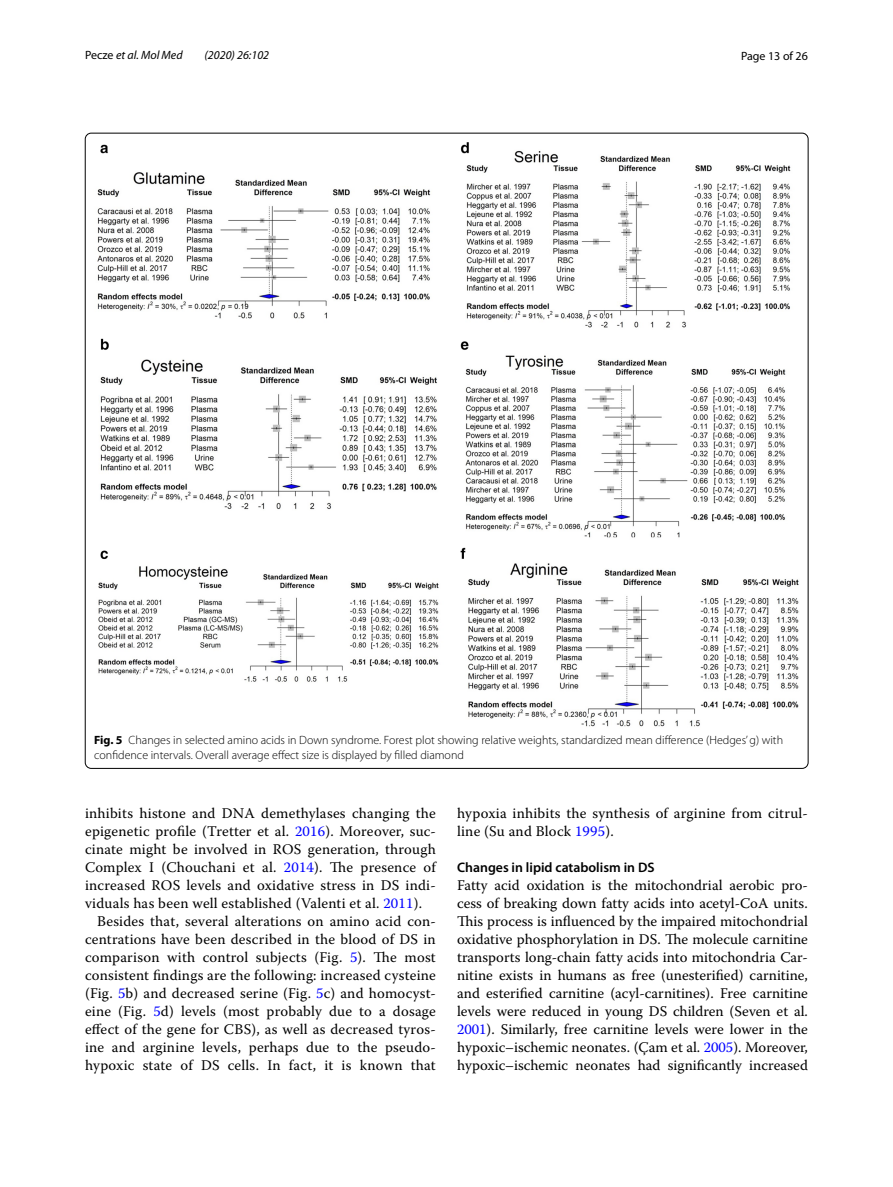
<style>
.page{position:relative;width:893px;height:1187px;background:#fff}
.page>*{position:absolute;margin:0;border:0;box-sizing:border-box;transform-origin:0 0}
.t1{font:14.7px/18px "Warnock Pro";letter-spacing:.015em;color:#000}
.t2{font:600 13.8px "Myriad Pro";color:#000}
.t3{font:300 12px/15px "Myriad Pro";color:#000}
.t4{font:italic 12px "Myriad Pro";color:#000}
.t5{font:12px "Myriad Pro";color:#000}
.s1{font-style:normal}
.s2{font-weight:700}
.s3{color:#00f}
</style>
<div class="page">
<img style="left:97px;top:142px;width:702px;height:585px">
<p class="t4" style="left:85px;top:48px;width:99px"><span class="s1">Pecze</span> et al. Mol Med</p>
<p class="t4" style="left:205px;top:48px;width:66px">(2020) 26:102</p>
<p class="t5" style="left:741px;top:48px;width:68px">Page 13 of 26</p>
<p class="t3" style="left:94px;top:733px;width:690px"><span class="s2">Fig. 5</span> Changes in selected amino acids in Down syndrome. Forest plot showing relative weights, standardized mean difference (Hedges’ g) with confidence intervals. Overall average effect size is displayed by filled diamond</p>
<p class="t1" style="left:85px;top:804px;width:352px">inhibits histone and DNA demethylases changing the</p>
<p class="t1" style="left:85px;top:822px;width:352px">epigenetic profile (Tretter et al. <span class="s3">2016</span>). Moreover, suc-</p>
<p class="t1" style="left:85px;top:840px;width:352px">cinate might be involved in ROS generation, through</p>
<p class="t1" style="left:85px;top:858px;width:352px">Complex I (Chouchani et al. <span class="s3">2014</span>). The presence of</p>
<p class="t1" style="left:85px;top:876px;width:352px">increased ROS levels and oxidative stress in DS indi-</p>
<p class="t1" style="left:85px;top:894px;width:338px">viduals has been well established (Valenti et al. <span class="s3">2011</span>).</p>
<p class="t1" style="left:97px;top:912px;width:340px">Besides that, several alterations on amino acid con-</p>
<p class="t1" style="left:85px;top:930px;width:352px">centrations have been described in the blood of DS in</p>
<p class="t1" style="left:85px;top:948px;width:352px">comparison with control subjects (Fig. <span class="s3">5</span>). The most</p>
<p class="t1" style="left:85px;top:966px;width:352px">consistent findings are the following: increased cysteine</p>
<p class="t1" style="left:85px;top:984px;width:352px">(Fig. <span class="s3">5</span>b) and decreased serine (Fig. <span class="s3">5</span>c) and homocyst-</p>
<p class="t1" style="left:85px;top:1002px;width:352px">eine (Fig. <span class="s3">5</span>d) levels (most probably due to a dosage</p>
<p class="t1" style="left:85px;top:1020px;width:352px">effect of the gene for CBS), as well as decreased tyros-</p>
<p class="t1" style="left:85px;top:1038px;width:352px">ine and arginine levels, perhaps due to the pseudo-</p>
<p class="t1" style="left:85px;top:1056px;width:352px">hypoxic state of DS cells. In fact, it is known that</p>
<p class="t1" style="left:457px;top:804px;width:352px">hypoxia inhibits the synthesis of arginine from citrul&shy;line (Su and Block <span class="s3">1995</span>).</p>
<p class="t2" style="left:457px;top:858px;width:199px">Changes in lipid catabolism in DS</p>
<p class="t1" style="left:457px;top:876px;width:352px;text-align:justify">Fatty acid oxidation is the mitochondrial aerobic pro&shy;cess of breaking down fatty acids into acetyl-CoA units.<br>This process is influenced by the impaired mitochondrial oxidative phosphorylation in DS. The molecule carnitine transports long-chain fatty acids into mitochondria Car&shy;nitine exists in humans as free (unesterified) carnitine, and esterified carnitine (acyl-carnitines). Free carnitine levels were reduced in young DS children (Seven et al.<br><span class="s3">2001</span>). Similarly, free carnitine levels were lower in the hypoxic–ischemic neonates. (Çam et al. <span class="s3">2005</span>). Moreover, hypoxic–ischemic neonates had significantly increased</p>
</div>
